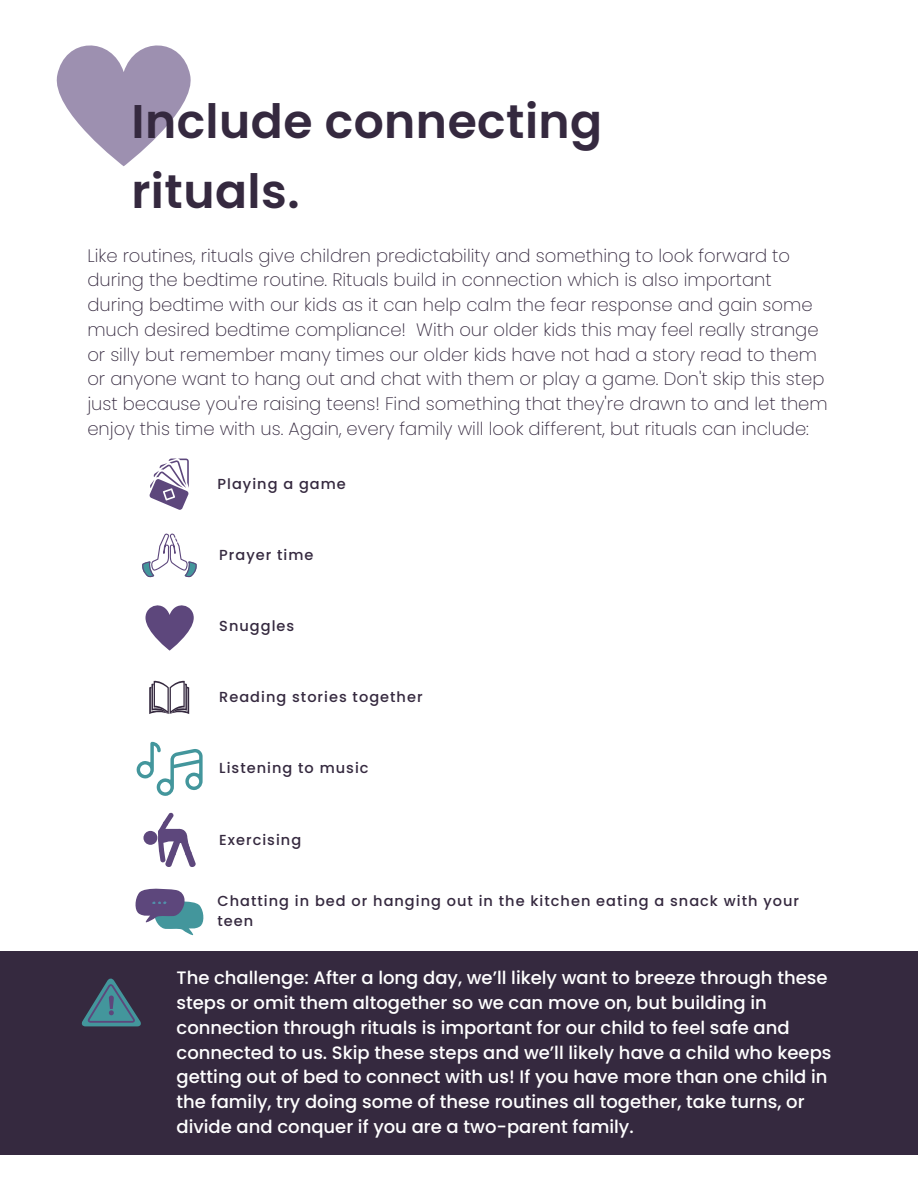
<style>
.page{position:relative;width:918px;height:1188px;background:#fff}
.page>*{position:absolute;margin:0;border:0;box-sizing:border-box;transform-origin:0 0}
.t1{font:600 47.25px "Poppins";letter-spacing:.01em;color:#35293f}
.t2{font:200 18px/24.8px "Poppins";color:#35293f}
.t3{font:500 18px/24.8px "Poppins";color:#fff}
.t4{font:500 14.55px/20px "Poppins";letter-spacing:.07em;color:#35293f}
</style>
<div class="page">
<div style="left:0;top:951px;width:918px;height:204px;background:#35293f"></div>
<svg style="left:81px;top:978px;width:60px;height:48px"></svg>
<svg style="left:57px;top:45px;width:134px;height:121px"></svg>
<svg style="left:142px;top:534px;width:55px;height:43px"></svg>
<svg style="left:150px;top:459px;width:39px;height:51px"></svg>
<svg style="left:145px;top:605px;width:49px;height:46px"></svg>
<svg style="left:149px;top:680px;width:40px;height:34px"></svg>
<svg style="left:136px;top:742px;width:67px;height:54px"></svg>
<div style="left:143px;top:831px;width:14px;height:14px;background:#5d477c;border-radius:50%"></div>
<svg style="left:158px;top:812px;width:38px;height:55px"></svg>
<svg style="left:135px;top:888px;width:69px;height:48px"></svg>
<p class="t1" style="left:131px;top:88px;width:472px">Include connecting</p>
<p class="t1" style="left:131px;top:158px;width:170px">rituals.</p>
<p class="t2" style="left:87px;top:243px;width:742px">Like routines, rituals give children predictability and something to look forward to during the bedtime routine. Rituals build in connection which is also important during bedtime with our kids as it can help calm the fear response and gain some much desired bedtime compliance! With our older kids this may feel really strange or silly but remember many times our older kids have not had a story read to them or anyone want to hang out and chat with them or play a game. Don't skip this step just because you're raising teens! Find something that they're drawn to and let them enjoy this time with us. Again, every family will look different, but rituals can include:</p>
<p class="t4" style="left:218px;top:474px;width:130px">Playing a game</p>
<p class="t4" style="left:219px;top:545px;width:96px">Prayer time</p>
<p class="t4" style="left:219px;top:616px;width:77px">Snuggles</p>
<p class="t4" style="left:219px;top:687px;width:205px">Reading stories together</p>
<p class="t4" style="left:219px;top:758px;width:151px">Listening to music</p>
<p class="t4" style="left:219px;top:829px;width:83px">Exercising</p>
<p class="t4" style="left:218px;top:891px;width:583px">Chatting in bed or hanging out in the kitchen eating a snack with your teen</p>
<p class="t3" style="left:177px;top:966px;width:656px">The challenge: After a long day, we’ll likely want to breeze through these steps or omit them altogether so we can move on, but building in connection through rituals is important for our child to feel safe and connected to us. Skip these steps and we’ll likely have a child who keeps getting out of bed to connect with us! If you have more than one child in the family, try doing some of these routines all together, take turns, or divide and conquer if you are a two-parent family.</p>
</div>
